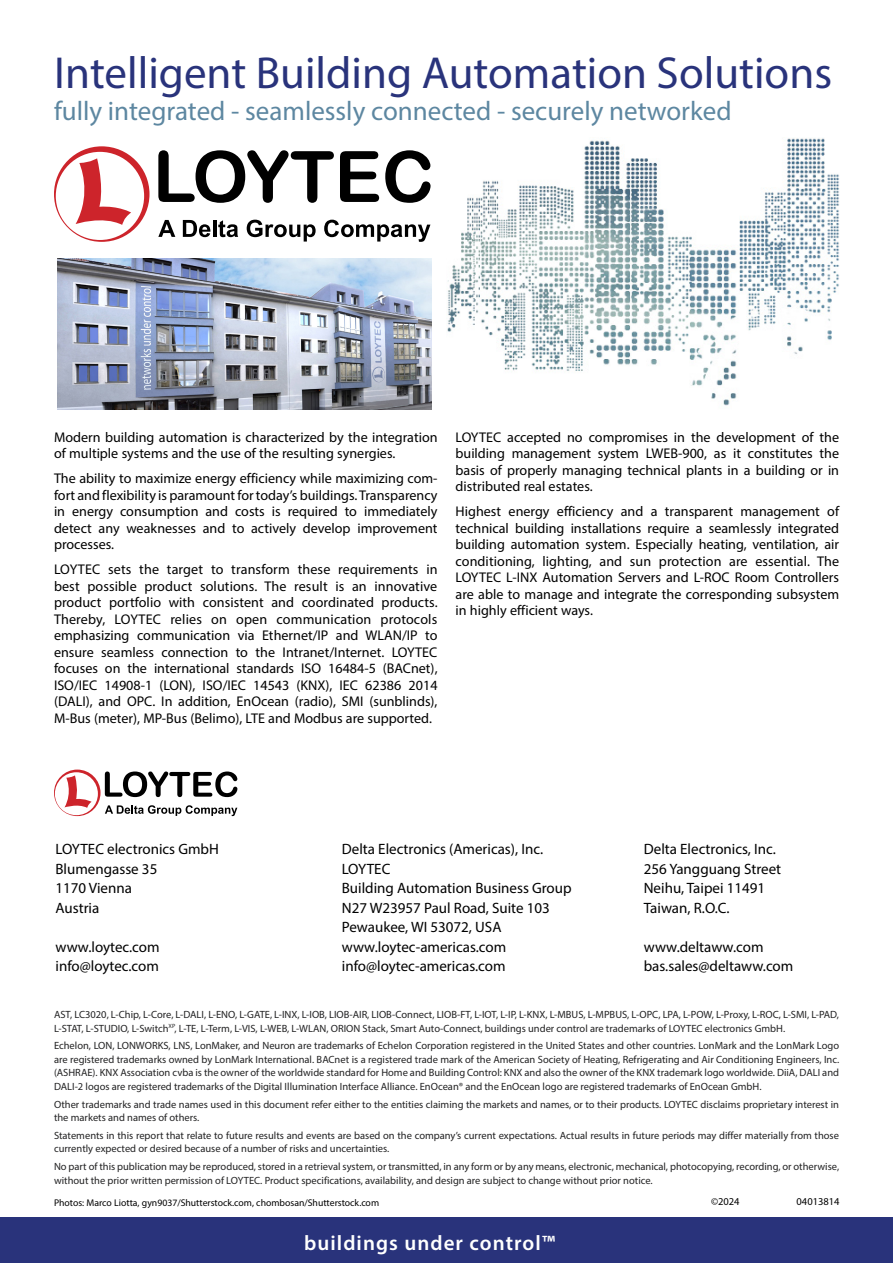
<style>
.page{position:relative;width:893px;height:1263px;background:#fff}
.page>*{position:absolute;margin:0;border:0;box-sizing:border-box;transform-origin:0 0}
.t1{font:45px "Myriad Pro";color:#29337b}
.t2{font:27px "Myriad Pro";color:#5d87a1}
.t3{font:600 21px "Myriad Pro";letter-spacing:.05em;color:#fff}
.t4{font:15px "Myriad Pro";color:#000101}
.LOYTEC_Absatz{font:14.1px/16.5px "Myriad Pro";color:#000;text-align:justify}
.Disclaimer__Trademark__DocumentNr___Impr{font:10.5px/13.5px "Myriad Pro";color:#222223}
.t5{font:10.5px "Myriad Pro";color:#000101}
.t6{font:9.75px "Myriad Pro";color:#000}
</style>
<div class="page">
<div style="left:0;top:1217px;width:893px;height:46px;background:#29337b"></div>
<svg style="left:54px;top:769px;width:183px;height:47px"></svg>
<img style="left:57px;top:259px;width:374px;height:150px">
<img style="left:447px;top:138px;width:392px;height:268px">
<svg style="left:158px;top:220px;width:17px;height:17px"></svg>
<svg style="left:183px;top:220px;width:27px;height:17px"></svg>
<hr style="left:213px;top:220px;width:3px;height:17px;background:#000">
<svg style="left:218px;top:220px;width:20px;height:17px"></svg>
<svg style="left:247px;top:220px;width:69px;height:22px"></svg>
<svg style="left:324px;top:220px;width:106px;height:22px"></svg>
<svg style="left:54px;top:146px;width:95px;height:96px"></svg>
<svg style="left:158px;top:150px;width:176px;height:53px"></svg>
<svg style="left:340px;top:151px;width:39px;height:51px"></svg>
<svg style="left:385px;top:150px;width:46px;height:53px"></svg>
<p class="t1" style="left:54px;top:45px;width:780px">Intelligent Building Automation Solutions</p>
<p class="t2" style="left:54px;top:95px;width:679px">fully integrated - seamlessly connected - securely networked</p>
<p class="LOYTEC_Absatz" style="left:54px;top:428px;width:385px">Modern building automation is characterized by the integration of multiple systems and the use of the resulting synergies.</p>
<p class="LOYTEC_Absatz" style="left:54px;top:470px;width:385px">The ability to maximize energy efficiency while maximizing com&shy;fort and flexibility is paramount for today’s buildings. Transparency in energy consumption and costs is required to immediately detect any weaknesses and to actively develop improvement processes.</p>
<p class="LOYTEC_Absatz" style="left:54px;top:561px;width:385px">LOYTEC sets the target to transform these requirements in best possible product solutions. The result is an innovative product portfolio with consistent and coordinated products.<br>Thereby, LOYTEC relies on open communication protocols emphasizing communication via Ethernet/IP and WLAN/IP to ensure seamless connection to the Intranet/Internet. LOYTEC focuses on the international standards ISO 16484-5 (BACnet), ISO/IEC 14908‑1 (LON), ISO/IEC 14543 (KNX), IEC 62386 2014 (DALI), and OPC. In addition, EnOcean (radio), SMI (sunblinds), M-Bus (meter), MP-Bus (Belimo), LTE and Modbus are supported.</p>
<p class="LOYTEC_Absatz" style="left:456px;top:428px;width:385px">LOYTEC accepted no compromises in the development of the building management system LWEB-900, as it constitutes the basis of properly managing technical plants in a building or in distributed real estates.</p>
<p class="LOYTEC_Absatz" style="left:456px;top:503px;width:385px">Highest energy efficiency and a transparent management of technical building installations require a seamlessly integrated building automation system. Especially heating, ventilation, air conditioning, lighting, and sun protection are essential. The LOYTEC L-INX Automation Servers and L-ROC Room Controllers are able to manage and integrate the corresponding subsystem in highly efficient ways.</p>
<p class="t4" style="left:56px;top:840px;width:165px">LOYTEC electronics GmbH</p>
<p class="t4" style="left:56px;top:859px;width:103px">Blumengasse 35</p>
<p class="t4" style="left:56px;top:879px;width:78px">1170 Vienna</p>
<p class="t4" style="left:56px;top:898px;width:45px">Austria</p>
<p class="t4" style="left:56px;top:937px;width:106px">www.loytec.com</p>
<p class="t4" style="left:56px;top:957px;width:105px">info@loytec.com</p>
<p class="t4" style="left:342px;top:840px;width:203px">Delta Electronics (Americas), Inc.</p>
<p class="t4" style="left:342px;top:859px;width:50px">LOYTEC</p>
<p class="t4" style="left:342px;top:879px;width:231px">Building Automation Business Group</p>
<p class="t4" style="left:342px;top:898px;width:210px">N27 W23957 Paul Road, Suite 103</p>
<p class="t4" style="left:342px;top:918px;width:161px">Pewaukee, WI 53072, USA</p>
<p class="t4" style="left:342px;top:937px;width:166px">www.loytec-americas.com</p>
<p class="t4" style="left:342px;top:957px;width:165px">info@loytec-americas.com</p>
<p class="t4" style="left:644px;top:840px;width:134px">Delta Electronics, Inc.</p>
<p class="t4" style="left:644px;top:859px;width:139px">256 Yangguang Street</p>
<p class="t4" style="left:644px;top:879px;width:123px">Neihu, Taipei 11491</p>
<p class="t4" style="left:644px;top:898px;width:87px">Taiwan, R.O.C.</p>
<p class="t4" style="left:644px;top:937px;width:121px">www.deltaww.com</p>
<p class="t4" style="left:644px;top:957px;width:151px">bas.sales@deltaww.com</p>
<p class="Disclaimer__Trademark__DocumentNr___Impr" style="left:54px;top:1007px;width:786px">AST, LC3020, L-Chip, L-Core, L-DALI, L-ENO, L-GATE, L-INX, L-IOB, LIOB-AIR, LIOB-Connect, LIOB-FT, L-IOT, L-IP, L-KNX, L-MBUS, L-MPBUS, L-OPC, LPA, L-POW, L-Proxy, L-ROC, L-SMI, L-PAD,<br>L‑STAT, L‑STUDIO, L-Switch<sup>XP</sup>, L-TE, L-Term, L-VIS, L-WEB, L-WLAN, ORION Stack, Smart Auto-Connect, buildings under control are trademarks of LOYTEC electronics GmbH.</p>
<p class="Disclaimer__Trademark__DocumentNr___Impr" style="left:54px;top:1039px;width:787px;text-align:justify">Echelon, LON, LONWORKS, LNS, LonMaker, and Neuron are trademarks of Echelon Corporation registered in the United States and other countries. LonMark and the LonMark Logo are registered trademarks owned by LonMark International. BACnet is a registered trade mark of the American Society of Heating, Refrigerating and Air Conditioning Engineers, Inc. (ASHRAE). KNX Association cvba is the owner of the worldwide standard for Home and Building Control: KNX and also the owner of the KNX trademark logo worldwide. DiiA, DALI and DALI-2 logos are registered trademarks of the Digital Illumination Interface Alliance. EnOcean® and the EnOcean logo are registered trademarks of EnOcean GmbH.</p>
<p class="Disclaimer__Trademark__DocumentNr___Impr" style="left:54px;top:1097px;width:787px">Other trademarks and trade names used in this document refer either to the entities claiming the markets and names, or to their products. LOYTEC disclaims proprietary interest in the markets and names of others.</p>
<p class="Disclaimer__Trademark__DocumentNr___Impr" style="left:54px;top:1128px;width:786px">Statements in this report that relate to future results and events are based on the company’s current expectations. Actual results in future periods may differ materially from those currently expected or desired because of a number of risks and uncertainties.</p>
<p class="Disclaimer__Trademark__DocumentNr___Impr" style="left:54px;top:1159px;width:787px">No part of this publication may be reproduced, stored in a retrieval system, or transmitted, in any form or by any means, electronic, mechanical, photocopying, recording, or otherwise, without the prior written permission of LOYTEC. Product specifications, availability, and design are subject to change without prior notice.</p>
<p class="t6" style="left:54px;top:1196px;width:327px">Photos: Marco Liotta, gyn9037/Shutterstock.com, chombosan/Shutterstock.com</p>
<p class="t3" style="left:304px;top:1230px;width:252px">buildings under control™</p>
<p class="t5" style="left:711px;top:1195px;width:30px">©2024</p>
<p class="t5" style="left:797px;top:1195px;width:45px">04013814</p>
</div>
